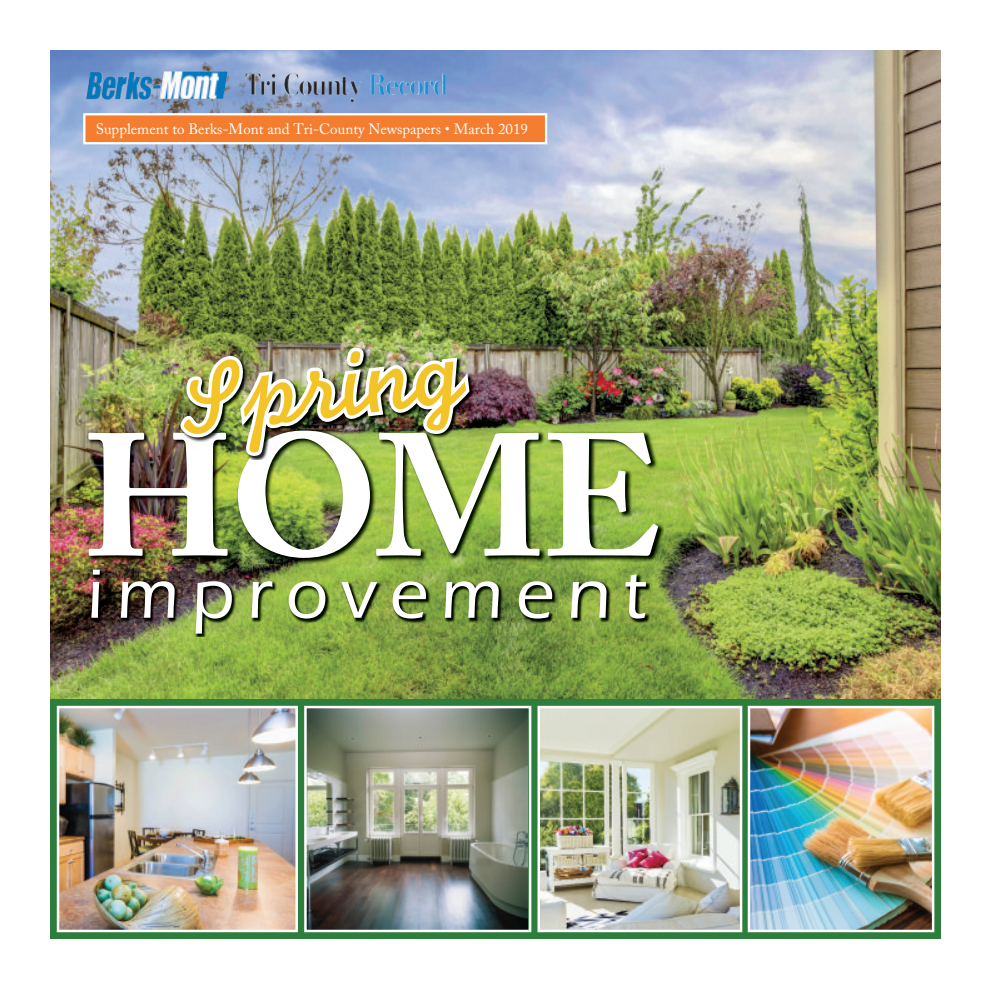
<style>
.page{position:relative;width:990px;height:990px;background:#fff}
.page>*{position:absolute;margin:0;border:0;box-sizing:border-box;transform-origin:0 0}
.t1{font:700 172.62px "Adobe Caslon Pro";color:#fff}
.t2{font:104.25px "Monoline Script";color:#f3c428}
.t3{font:500 72.12px "Itc Eras";letter-spacing:.18em;color:#fff}
.t4{font:15px "Adobe Caslon Pro";color:#fff}
</style>
<div class="page">
<svg style="left:50px;top:698px;width:890px;height:241px;background:#388344"></svg>
<img style="left:50px;top:50px;width:890px;height:648px">
<img style="left:60px;top:709px;width:235px;height:220px">
<div style="left:57px;top:706px;width:241px;height:226px;border:2px solid #fff"></div>
<img style="left:307px;top:709px;width:221px;height:220px">
<div style="left:304px;top:706px;width:227px;height:226px;border:2px solid #fff"></div>
<img style="left:541px;top:709px;width:198px;height:220px">
<div style="left:538px;top:706px;width:204px;height:226px;border:2px solid #fff"></div>
<img style="left:751px;top:709px;width:180px;height:220px">
<div style="left:748px;top:706px;width:186px;height:226px;border:2px solid #fff"></div>
<div style="left:84px;top:114px;width:462px;height:29px;background:#f47d2f"></div>
<div style="left:83px;top:113px;width:464px;height:31px;border:2px solid #fff"></div>
<img style="left:86px;top:428px;width:578px;height:135px">
<img style="left:90px;top:569px;width:560px;height:68px">
<img style="left:180px;top:459px;width:46px;height:1px">
<img style="left:249px;top:459px;width:111px;height:1px">
<img style="left:379px;top:459px;width:57px;height:1px">
<img style="left:178px;top:344px;width:295px;height:115px">
<img style="left:86px;top:71px;width:130px;height:29px">
<img style="left:245px;top:73px;width:111px;height:27px">
<p class="t4" style="left:96px;top:120px;width:434px">Supplement to Berks-Mont and Tri-County Newspapers • March 2019</p>
<h2 class="t2" style="left:170px;top:340px;width:288px;rotate:-7deg">Spring</h2>
<h1 class="t1" style="left:83px;top:395px;width:580px">HOME</h1>
<h3 class="t3" style="left:86px;top:554px;width:561px">improvement</h3>
</div>
